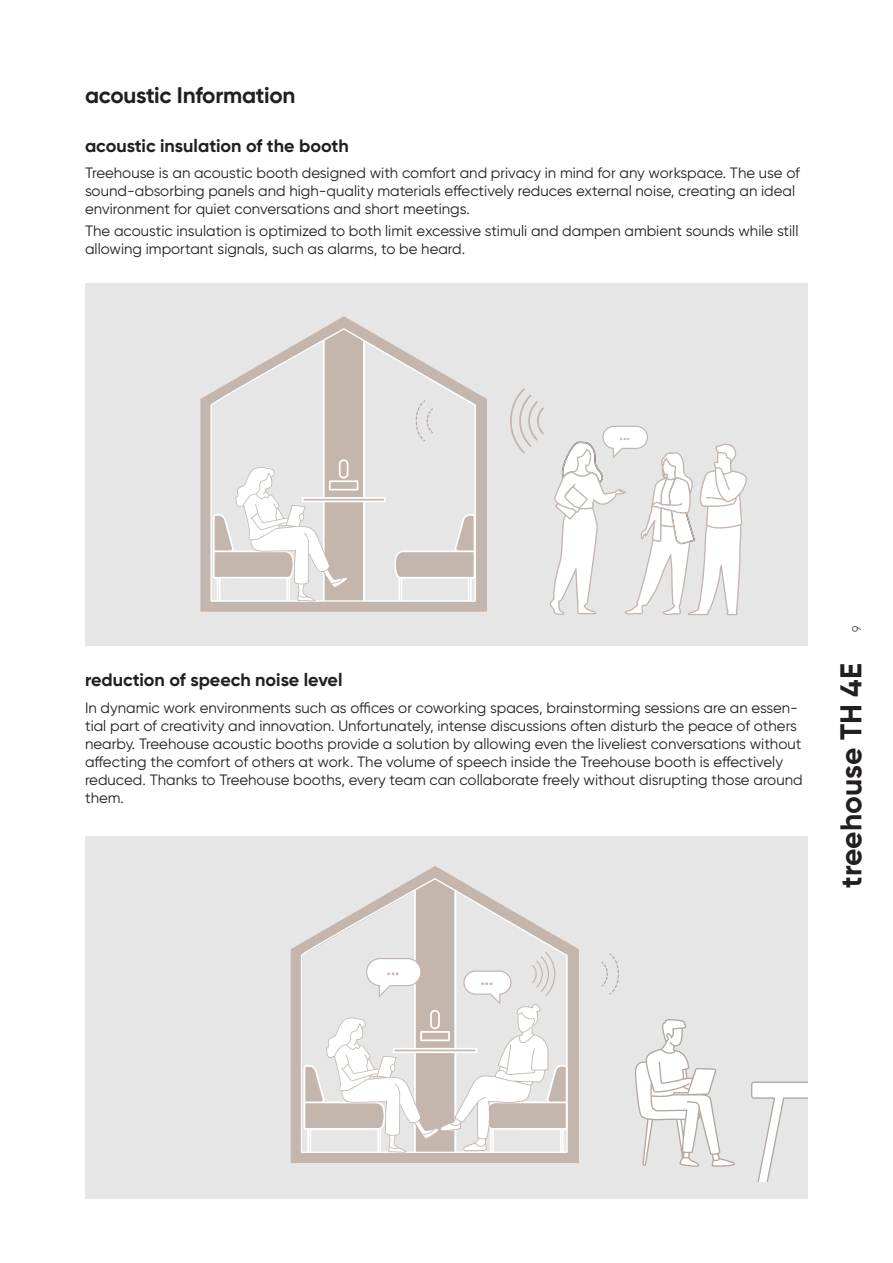
<style>
.page{position:relative;width:893px;height:1263px;background:#fff}
.page>*{position:absolute;margin:0;border:0;box-sizing:border-box;transform-origin:0 0}
.t1{font:700 30px "Gilroy";color:#231f20}
.t2{font:700 22.5px "Gilroy";letter-spacing:-.01em;color:#231f20}
.t3{font:700 18px "Gilroy";color:#231f20}
.t4{font:15px/18px "Gilroy";color:#231f20}
.t5{font:800 14.85px "Gilroy";color:#c4b5ad}
.t6{font:800 12px "Gilroy";color:#c4b5ad}
.t7{font:300 12px "Gilroy";color:#231f20}
</style>
<div class="page">
<div style="left:85px;top:283px;width:723px;height:363px;background:#e6e6e6"></div>
<div style="left:85px;top:836px;width:723px;height:363px;background:#e6e6e6"></div>
<svg style="left:200px;top:316px;width:287px;height:296px;fill:#c4b5ad"></svg>
<svg style="left:210px;top:328px;width:266px;height:274px"></svg>
<svg style="left:211px;top:340px;width:265px;height:262px"></svg>
<svg style="left:510px;top:388px;width:237px;height:227px"></svg>
<svg style="left:291px;top:866px;width:288px;height:297px;fill:#c4b5ad"></svg>
<svg style="left:635px;top:1019px;width:100px;height:148px"></svg>
<svg style="left:751px;top:1082px;width:57px;height:100px"></svg>
<svg style="left:301px;top:878px;width:267px;height:275px"></svg>
<svg style="left:302px;top:890px;width:265px;height:262px"></svg>
<svg style="left:602px;top:953px;width:17px;height:41px"></svg>
<p class="t2" style="left:85px;top:81px;width:212px">acoustic Information</p>
<p class="t3" style="left:85px;top:134px;width:265px">acoustic insulation of the booth</p>
<p class="t4" style="left:85px;top:164px;width:716px">Treehouse is an acoustic booth designed with comfort and privacy in mind for any workspace. The use of sound-absorbing panels and high-quality materials effectively reduces external noise, creating an ideal environment for quiet conversations and short meetings.</p>
<p class="t4" style="left:85px;top:222px;width:715px">The acoustic insulation is optimized to both limit excessive stimuli and dampen ambient sounds while still allowing important signals, such as alarms, to be heard.</p>
<p class="t6" style="left:620px;top:428px;width:12px">...</p>
<p class="t3" style="left:85px;top:668px;width:259px">reduction of speech noise level</p>
<p class="t4" style="left:85px;top:698px;width:719px">In dynamic work environments such as offices or coworking spaces, brainstorming sessions are an essen&shy;tial part of creativity and innovation. Unfortunately, intense discussions often disturb the peace of others nearby. Treehouse acoustic booths provide a solution by allowing even the liveliest conversations without affecting the comfort of others at work. The volume of speech inside the Treehouse booth is effectively reduced. Thanks to Treehouse booths, every team can collaborate freely without disrupting those around them.</p>
<p class="t5" style="left:387px;top:960px;width:14px">...</p>
<p class="t5" style="left:481px;top:970px;width:14px">...</p>
<p class="t7" style="left:849px;top:631px;width:8px;rotate:-90deg">9</p>
<h1 class="t1" style="left:832px;top:887px;width:226px;rotate:-90deg">treehouse TH 4E</h1>
</div>
